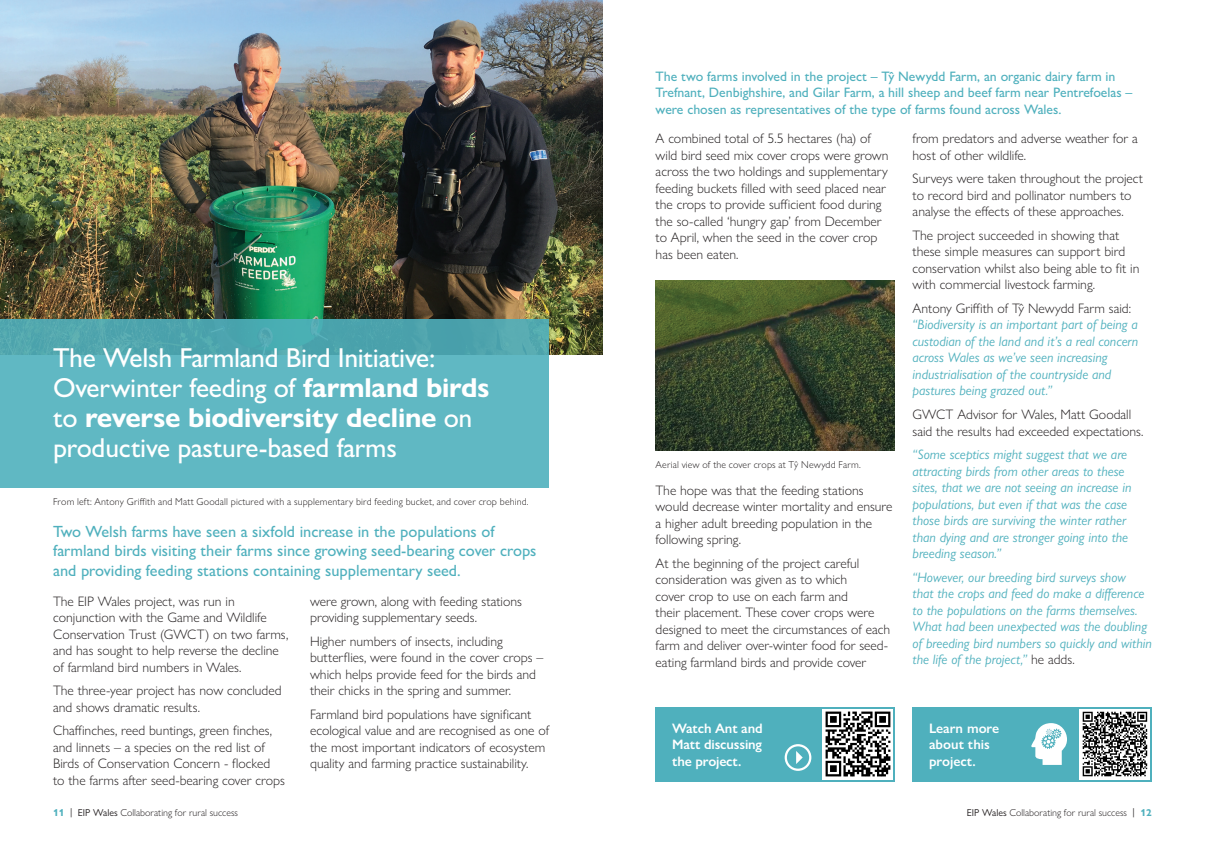
<style>
.page{position:relative;width:1205px;height:851px;background:#fff}
.page>*{position:absolute;margin:0;border:0;box-sizing:border-box;transform-origin:0 0}
.t1{font:500 27.5px/30px "Gill Sans Nova";letter-spacing:-.01em;color:#fff}
.t2{font:500 16.25px/19.5px "Gill Sans Nova";color:#4fb0bd}
.t3{font:300 13.75px/16.5px "Gill Sans Nova";color:#231f20}
.t4{font:italic 13.75px/16.5px "Gill Sans Nova";color:#4fb0bd}
.t5{font:500 13.75px/16.5px "Gill Sans Nova";color:#4fb0bd}
.t6{font:600 13.75px/16.5px "Gill Sans Nova";letter-spacing:-.01em;color:#fff}
.t7{font:300 10px "Gill Sans Nova";letter-spacing:.01em;color:#231f20}
.s1{font-weight:700}
.s2{font-weight:300;font-style:normal;color:#231f20}
.s3{font-weight:700;color:#4fb0bd}
.s4{font-weight:400}
</style>
<div class="page">
<div style="left:912px;top:706px;width:240px;height:75px;background:#4fb0bd"></div>
<svg style="left:1031px;top:723px;width:36px;height:41px"></svg>
<svg style="left:1080px;top:709px;width:70px;height:70px"></svg>
<svg style="left:1082px;top:711px;width:65px;height:65px"></svg>
<div style="left:656px;top:706px;width:239px;height:75px;background:#4fb0bd"></div>
<svg style="left:823px;top:709px;width:70px;height:70px"></svg>
<svg style="left:825px;top:711px;width:65px;height:65px"></svg>
<div style="left:784px;top:744px;width:27px;height:26px;border:2px solid #fff;border-radius:50%"></div>
<svg style="left:796px;top:751px;width:7px;height:13px"></svg>
<img style="left:0;top:0;width:602px;height:354px">
<div style="left:0;top:319px;width:549px;height:168px;background:linear-gradient(to bottom,#54abb4,#65bdc9)"></div>
<img style="left:656px;top:280px;width:239px;height:170px">
<p class="t1" style="left:53px;top:342px;width:438px">The Welsh Farmland Bird Initiative:<br>Overwinter feeding of <span class="s1">farmland birds </span>to <span class="s1">reverse biodiversity decline</span> on productive pasture-based farms</p>
<p class="t7" style="left:53px;top:495px;width:477px">From left: Antony Griffith and Matt Goodall pictured with a supplementary bird feeding bucket, and cover crop behind.</p>
<p class="t2" style="left:53px;top:521px;width:485px">Two Welsh farms have seen a sixfold increase in the populations of farmland birds visiting their farms since growing seed-bearing cover crops and providing feeding stations containing supplementary seed.</p>
<p class="t3" style="left:53px;top:592px;width:237px">The EIP Wales project, was run in conjunction with the Game and Wildlife Conservation Trust (GWCT) on two farms, and has sought to help reverse the decline of farmland bird numbers in Wales.</p>
<p class="t3" style="left:53px;top:682px;width:230px">The three-year project has now concluded and shows dramatic results.</p>
<p class="t3" style="left:53px;top:722px;width:233px">Chaffinches, reed buntings, green finches, and linnets – a species on the red list of Birds of Conservation Concern - flocked to the farms after seed-bearing cover crops</p>
<p class="t3" style="left:310px;top:592px;width:213px">were grown, along with feeding stations providing supplementary seeds.</p>
<p class="t3" style="left:310px;top:632px;width:235px">Higher numbers of insects, including butterflies, were found in the cover crops – which helps provide feed for the birds and their chicks in the spring and summer.</p>
<p class="t3" style="left:310px;top:705px;width:241px">Farmland bird populations have significant ecological value and are recognised as one of the most important indicators of ecosystem quality and farming practice sustainability.</p>
<p class="t5" style="left:656px;top:68px;width:478px">The two farms involved in the project – Tŷ Newydd Farm, an organic dairy farm in<br>Trefnant, Denbighshire, and Gilar Farm, a hill sheep and beef farm near Pentrefoelas – were chosen as representatives of the type of farms found across Wales.</p>
<p class="t3" style="left:656px;top:130px;width:234px">A combined total of 5.5 hectares (ha) of wild bird seed mix cover crops were grown across the two holdings and supplementary feeding buckets filled with seed placed near the crops to provide sufficient food during the so-called ‘hungry gap’ from December to April, when the seed in the cover crop has been eaten.</p>
<p class="t7" style="left:656px;top:458px;width:207px">Aerial view of the cover crops at Tŷ Newydd Farm.</p>
<p class="t3" style="left:656px;top:481px;width:238px">The hope was that the feeding stations would decrease winter mortality and ensure a higher adult breeding population in the following spring.</p>
<p class="t3" style="left:656px;top:554px;width:236px">At the beginning of the project careful consideration was given as to which<br>cover crop to use on each farm and<br>their placement. These cover crops were designed to meet the circumstances of each farm and deliver over-winter food for seed&shy;eating farmland birds and provide cover</p>
<p class="t3" style="left:912px;top:130px;width:227px">from predators and adverse weather for a host of other wildlife.</p>
<p class="t3" style="left:912px;top:170px;width:232px">Surveys were taken throughout the project to record bird and pollinator numbers to analyse the effects of these approaches.</p>
<p class="t3" style="left:912px;top:227px;width:228px">The project succeeded in showing that these simple measures can support bird conservation whilst also being able to fit in with commercial livestock farming.</p>
<p class="t4" style="left:912px;top:299px;width:227px"><span class="s2">Antony Griffith of Tŷ Newydd Farm said: </span>“Biodiversity is an important part of being a custodian of the land and it’s a real concern across Wales as we’ve seen increasing industrialisation of the countryside and pastures being grazed out.”</p>
<p class="t3" style="left:912px;top:406px;width:232px">GWCT Advisor for Wales, Matt Goodall said the results had exceeded expectations.</p>
<p class="t4" style="left:912px;top:446px;width:220px">“Some sceptics might suggest that we are attracting birds from other areas to these sites, that we are not seeing an increase in populations, but even if that was the case those birds are surviving the winter rather than dying and are stronger going into the breeding season.”</p>
<p class="t4" style="left:912px;top:568px;width:241px">“However, our breeding bird surveys show<br>that the crops and feed do make a difference to the populations on the farms themselves.<br>What had been unexpected was the doubling of breeding bird numbers so quickly and within the life of the project,” <span class="s2">he adds.</span></p>
<p class="t6" style="left:672px;top:719px;width:92px;text-align:justify">Watch Ant and Matt discussing the project.</p>
<p class="t6" style="left:929px;top:719px;width:72px">Learn more about this project.</p>
<p class="t7" style="left:53px;top:805px;width:186px"><span class="s3">11</span> <span class="s4">| EIP Wales</span> Collaborating for rural success</p>
<p class="t7" style="left:967px;top:805px;width:186px"><span class="s4">EIP Wales</span> Collaborating for rural success <span class="s4">|</span> <span class="s3">12</span></p>
</div>
